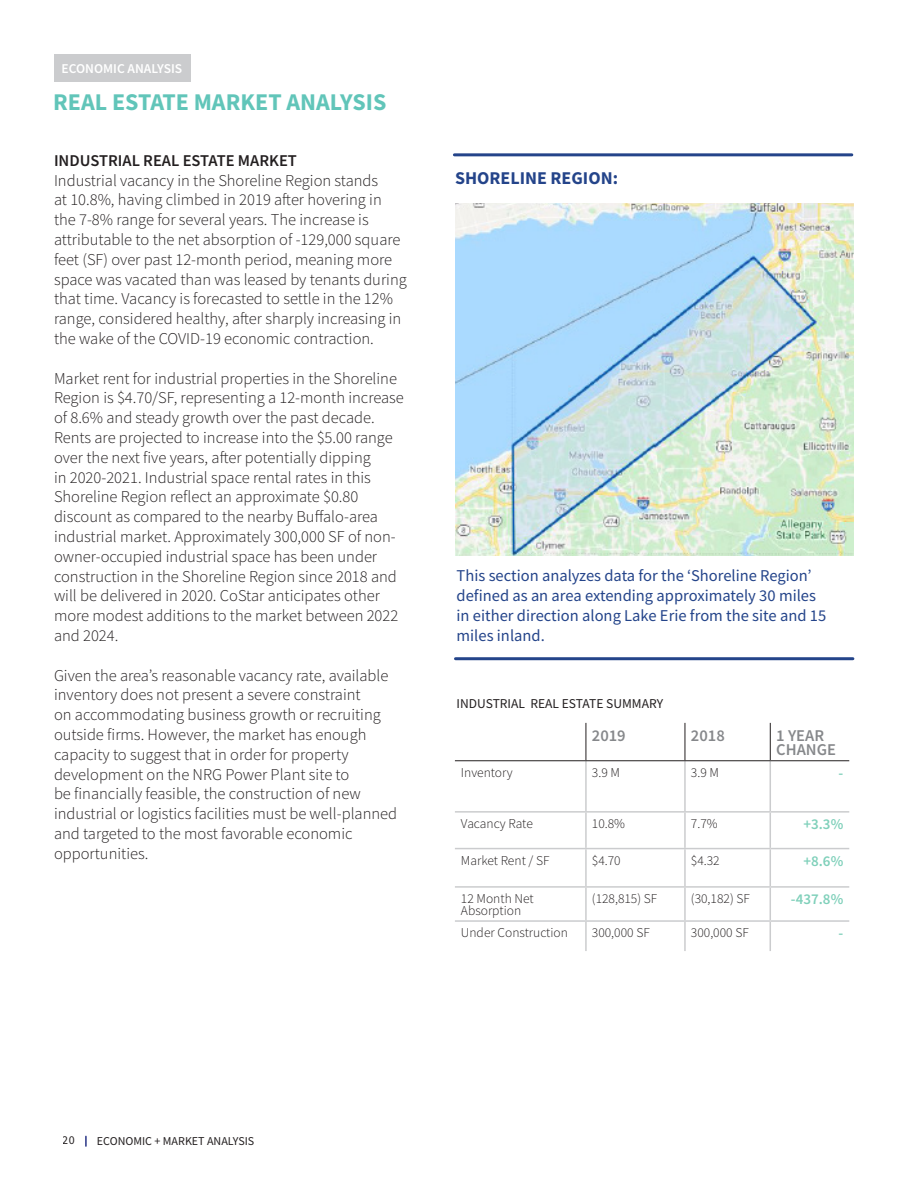
<style>
.page{position:relative;width:918px;height:1188px;background:#fff}
.page>*{position:absolute;margin:0;border:0;box-sizing:border-box;transform-origin:0 0}
.t1{font:700 24px "Source Sans Pro";color:#61c5b9}
.SIDEBAR_TITLE{font:700 18px "Source Sans Pro";color:#24448a}
.t2{font:300 16.5px/19.8px "Source Sans Pro";color:#231f20}
.SIDEBAR_TEXT{font:16.5px/19.8px "Source Sans Pro";color:#24448a}
.SUBTITLE{font:600 16.5px "Source Sans Pro";color:#231f20}
.t3{font:600 16.5px/13.5px "Source Sans Pro";color:#86888b}
.t4{font:600 15px "Source Sans Pro";color:#7fd0ba}
.t5{font:300 13.5px/12px "Source Sans Pro";color:#231f20}
.t6{font:13.5px "Source Sans Pro";color:#231f20}
.t7{font:600 13.5px "Source Sans Pro";color:#fff}
.t8{font:12px "Source Sans Pro";color:#231f20}
</style>
<div class="page">
<div style="left:54px;top:54px;width:136px;height:28px;background:#cbccce"></div>
<img style="left:455px;top:203px;width:398px;height:352px">
<hr style="left:454px;top:153px;width:398px;height:3px;background:#24448a">
<hr style="left:455px;top:657px;width:398px;height:3px;background:#24448a">
<hr style="left:585px;top:761px;width:2px;height:50px;background:#cbccce">
<hr style="left:684px;top:761px;width:2px;height:50px;background:#cbccce">
<hr style="left:770px;top:761px;width:1px;height:50px;background:#cbccce">
<hr style="left:455px;top:811px;width:131px;height:2px;background:#cbccce">
<hr style="left:586px;top:811px;width:99px;height:2px;background:#cbccce">
<hr style="left:585px;top:813px;width:2px;height:35px;background:#cbccce">
<hr style="left:685px;top:811px;width:85px;height:2px;background:#cbccce">
<hr style="left:684px;top:813px;width:2px;height:35px;background:#cbccce">
<hr style="left:770px;top:811px;width:79px;height:2px;background:#cbccce">
<hr style="left:770px;top:813px;width:1px;height:35px;background:#cbccce">
<hr style="left:455px;top:848px;width:131px;height:1px;background:#cbccce">
<hr style="left:586px;top:848px;width:99px;height:1px;background:#cbccce">
<hr style="left:585px;top:849px;width:2px;height:37px;background:#cbccce">
<hr style="left:685px;top:848px;width:85px;height:1px;background:#cbccce">
<hr style="left:684px;top:849px;width:2px;height:37px;background:#cbccce">
<hr style="left:770px;top:848px;width:79px;height:1px;background:#cbccce">
<hr style="left:770px;top:849px;width:1px;height:37px;background:#cbccce">
<hr style="left:455px;top:886px;width:131px;height:2px;background:#cbccce">
<hr style="left:586px;top:886px;width:99px;height:2px;background:#cbccce">
<hr style="left:585px;top:888px;width:2px;height:32px;background:#cbccce">
<hr style="left:685px;top:886px;width:85px;height:2px;background:#cbccce">
<hr style="left:684px;top:888px;width:2px;height:32px;background:#cbccce">
<hr style="left:770px;top:886px;width:79px;height:2px;background:#cbccce">
<hr style="left:770px;top:888px;width:1px;height:32px;background:#cbccce">
<hr style="left:455px;top:920px;width:131px;height:2px;background:#cbccce">
<hr style="left:586px;top:920px;width:99px;height:2px;background:#cbccce">
<hr style="left:585px;top:922px;width:2px;height:29px;background:#cbccce">
<hr style="left:685px;top:920px;width:85px;height:2px;background:#cbccce">
<hr style="left:684px;top:922px;width:2px;height:29px;background:#cbccce">
<hr style="left:770px;top:920px;width:79px;height:2px;background:#cbccce">
<svg style="left:770px;top:922px;width:1px;height:29px"></svg>
<hr style="left:586px;top:723px;width:1px;height:37px;background:#231f20">
<hr style="left:685px;top:723px;width:1px;height:37px;background:#231f20">
<hr style="left:770px;top:723px;width:1px;height:37px;background:#231f20">
<hr style="left:455px;top:760px;width:131px;height:1px;background:#231f20">
<hr style="left:586px;top:760px;width:99px;height:1px;background:#231f20">
<hr style="left:685px;top:760px;width:85px;height:1px;background:#231f20">
<hr style="left:770px;top:760px;width:79px;height:1px;background:#231f20">
<svg style="left:85px;top:1136px;width:2px;height:10px"></svg>
<p class="t7" style="left:62px;top:59px;width:122px">ECONOMIC ANALYSIS</p>
<p class="t1" style="left:53px;top:86px;width:335px">REAL ESTATE MARKET ANALYSIS</p>
<p class="SUBTITLE" style="left:54px;top:149px;width:244px">INDUSTRIAL REAL ESTATE MARKET</p>
<p class="t2" style="left:54px;top:170px;width:354px">Industrial vacancy in the Shoreline Region stands<br>at 10.8%, having climbed in 2019 after hovering in the 7-8% range for several years. The increase is attributable to the net absorption of -129,000 square feet (SF) over past 12-month period, meaning more space was vacated than was leased by tenants during that time. Vacancy is forecasted to settle in the 12% range, considered healthy, after sharply increasing in the wake of the COVID-19 economic contraction.</p>
<p class="t2" style="left:54px;top:368px;width:351px">Market rent for industrial properties in the Shoreline Region is $4.70/SF, representing a 12-month increase of 8.6% and steady growth over the past decade.<br>Rents are projected to increase into the $5.00 range over the next five years, after potentially dipping<br>in 2020-2021. Industrial space rental rates in this Shoreline Region reflect an approximate $0.80 discount as compared to the nearby Buffalo-area industrial market. Approximately 300,000 SF of non&shy;owner-occupied industrial space has been under construction in the Shoreline Region since 2018 and will be delivered in 2020. CoStar anticipates other more modest additions to the market between 2022 and 2024.</p>
<p class="t2" style="left:54px;top:665px;width:345px">Given the area’s reasonable vacancy rate, available inventory does not present a severe constraint<br>on accommodating business growth or recruiting outside firms. However, the market has enough capacity to suggest that in order for property development on the NRG Power Plant site to<br>be financially feasible, the construction of new industrial or logistics facilities must be well-planned and targeted to the most favorable economic opportunities.</p>
<p class="SIDEBAR_TITLE" style="left:455px;top:166px;width:165px">SHORELINE REGION:</p>
<p class="SIDEBAR_TEXT" style="left:457px;top:566px;width:371px">This section analyzes data for the ‘Shoreline Region’ defined as an area extending approximately 30 miles in either direction along Lake Erie from the site and 15 miles inland.</p>
<p class="t6" style="left:457px;top:695px;width:208px">INDUSTRIAL REAL ESTATE SUMMARY</p>
<p class="t3" style="left:592px;top:729px;width:35px">2019</p>
<p class="t3" style="left:691px;top:729px;width:35px">2018</p>
<p class="t3" style="left:776px;top:729px;width:61px">1 YEAR<br>CHANGE</p>
<p class="t5" style="left:461px;top:767px;width:53px">Inventory</p>
<p class="t5" style="left:592px;top:767px;width:30px">3.9 M</p>
<p class="t5" style="left:691px;top:767px;width:30px">3.9 M</p>
<p class="t4" style="left:838px;top:764px;width:6px">-</p>
<p class="t5" style="left:461px;top:818px;width:73px">Vacancy Rate</p>
<p class="t5" style="left:592px;top:818px;width:35px">10.8%</p>
<p class="t5" style="left:691px;top:818px;width:28px">7.7%</p>
<p class="t4" style="left:803px;top:814px;width:41px">+3.3%</p>
<p class="t5" style="left:461px;top:854px;width:90px">Market Rent / SF</p>
<p class="t5" style="left:592px;top:854px;width:30px">$4.70</p>
<p class="t5" style="left:691px;top:854px;width:30px">$4.32</p>
<p class="t4" style="left:803px;top:851px;width:41px">+8.6%</p>
<p class="t5" style="left:461px;top:893px;width:74px">12 Month Net<br>Absorption</p>
<p class="t5" style="left:592px;top:893px;width:67px">(128,815) SF</p>
<p class="t5" style="left:691px;top:893px;width:60px">(30,182) SF</p>
<p class="t4" style="left:791px;top:889px;width:54px">-437.8%</p>
<p class="t5" style="left:461px;top:927px;width:109px">Under Construction</p>
<p class="t5" style="left:592px;top:927px;width:59px">300,000 SF</p>
<p class="t5" style="left:691px;top:927px;width:59px">300,000 SF</p>
<p class="t4" style="left:838px;top:923px;width:6px">-</p>
<p class="t8" style="left:63px;top:1133px;width:13px">20</p>
<p class="t8" style="left:97px;top:1133px;width:159px">ECONOMIC + MARKET ANALYSIS</p>
</div>
